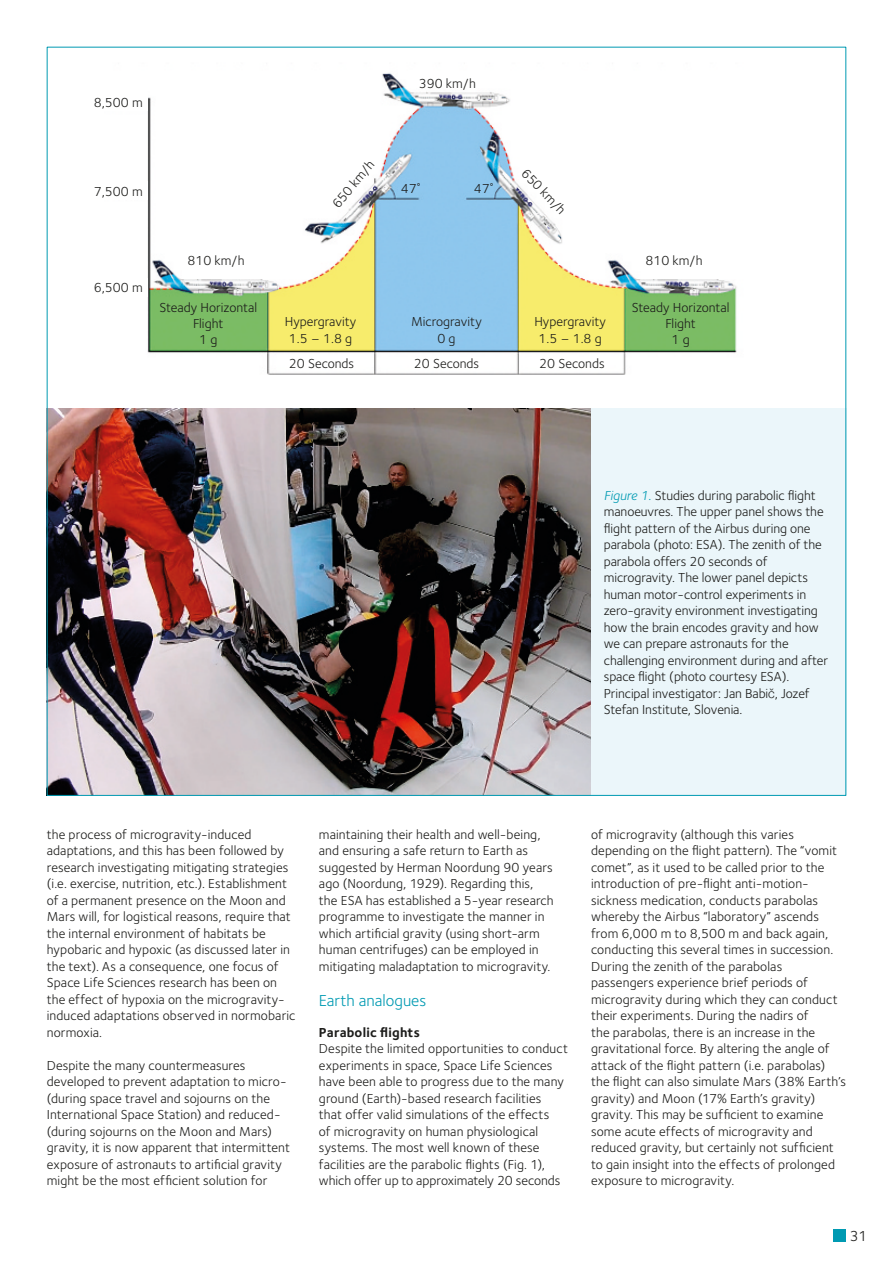
<style>
.page{position:relative;width:893px;height:1263px;background:#fff}
.page>*{position:absolute;margin:0;border:0;box-sizing:border-box;transform-origin:0 0}
.t1{font:16.5px "Foundry Sterling";color:#009ab2}
.t2{font:15px "Foundry Sterling";color:#1d1d1b}
.t3{font:13.5px/16.5px "Foundry Sterling";letter-spacing:.005em;color:#1d1d1b}
.t4{font:700 13.5px "Foundry Sterling";letter-spacing:.015em;color:#1d1d1b}
.s1{font-style:italic;color:#009ab2}
.s2{font-family:"Helvetica Neue";font-weight:300;font-size:12.75px}
</style>
<div class="page">
<img style="left:147px;top:73px;width:590px;height:302px">
<img style="left:49px;top:408px;width:542px;height:386px">
<div style="left:591px;top:408px;width:255px;height:388px;background:#ebf6fa"></div>
<div style="left:834px;top:1229px;width:12px;height:12px;background:#009ab2"></div>
<p class="t3" style="left:94px;top:94px;width:51px">8,500 m</p>
<p class="t3" style="left:94px;top:183px;width:51px">7,500 m</p>
<p class="t3" style="left:94px;top:280px;width:51px">6,500 m</p>
<p class="t3" style="left:187px;top:252px;width:59px">810 km/h</p>
<p class="t3" style="left:159px;top:299px;width:99px;text-align:center">Steady Horizontal<br>Flight<br>1 g</p>
<p class="t3" style="left:419px;top:75px;width:59px">390 km/h</p>
<p class="t3" style="left:328px;top:201px;width:59px;rotate:-50deg">650 km/h</p>
<p class="t3" style="left:530px;top:165px;width:59px;rotate:46deg">650 km/h</p>
<p class="t3" style="left:401px;top:180px;width:21px">47˚</p>
<p class="t3" style="left:474px;top:180px;width:21px">47˚</p>
<p class="t3" style="left:285px;top:314px;width:73px;text-align:center">Hypergravity<br>1.5 – 1.8 g</p>
<p class="t3" style="left:411px;top:314px;width:72px;text-align:center">Microgravity<br>0 g</p>
<p class="t3" style="left:534px;top:314px;width:73px;text-align:center">Hypergravity<br>1.5 – 1.8 g</p>
<p class="t3" style="left:289px;top:355px;width:67px">20 Seconds</p>
<p class="t3" style="left:414px;top:355px;width:67px">20 Seconds</p>
<p class="t3" style="left:539px;top:355px;width:67px">20 Seconds</p>
<p class="t3" style="left:645px;top:252px;width:59px">810 km/h</p>
<p class="t3" style="left:632px;top:299px;width:99px;text-align:center">Steady Horizontal<br>Flight<br>1 g</p>
<p class="t3" style="left:604px;top:487px;width:226px"><span class="s1">Figure 1.</span> Studies during parabolic flight manoeuvres. The upper panel shows the flight pattern of the Airbus during one parabola (photo: ESA). The zenith of the parabola offers 20 seconds of microgravity. The lower panel depicts human motor-control experiments in zero-gravity environment investigating how the brain encodes gravity and how we can prepare astronauts for the challenging environment during and after space flight (photo courtesy ESA).<br>Principal investigator: Jan Babi<span class="s2">č</span>, Jozef Stefan Institute, Slovenia.</p>
<p class="t3" style="left:47px;top:826px;width:250px">the process of microgravity-induced adaptations, and this has been followed by research investigating mitigating strategies (i.e. exercise, nutrition, etc.). Establishment of a permanent presence on the Moon and Mars will, for logistical reasons, require that the internal environment of habitats be hypobaric and hypoxic (as discussed later in the text). As a consequence, one focus of Space Life Sciences research has been on the effect of hypoxia on the microgravity&shy;induced adaptations observed in normobaric normoxia.</p>
<p class="t3" style="left:47px;top:1057px;width:245px">Despite the many countermeasures developed to prevent adaptation to micro-(during space travel and sojourns on the International Space Station) and reduced-(during sojourns on the Moon and Mars) gravity, it is now apparent that intermittent exposure of astronauts to artificial gravity might be the most efficient solution for</p>
<p class="t3" style="left:319px;top:826px;width:236px">maintaining their health and well-being, and ensuring a safe return to Earth as suggested by Herman Noordung 90 years ago (Noordung, 1929). Regarding this, the ESA has established a 5-year research programme to investigate the manner in which artificial gravity (using short-arm human centrifuges) can be employed in mitigating maladaptation to microgravity.</p>
<p class="t1" style="left:319px;top:991px;width:109px">Earth analogues</p>
<p class="t4" style="left:319px;top:1024px;width:103px">Parabolic flights</p>
<p class="t3" style="left:319px;top:1040px;width:251px">Despite the limited opportunities to conduct experiments in space, Space Life Sciences have been able to progress due to the many ground (Earth)-based research facilities<br>that offer valid simulations of the effects<br>of microgravity on human physiological systems. The most well known of these facilities are the parabolic flights (Fig. 1), which offer up to approximately 20 seconds</p>
<p class="t3" style="left:591px;top:826px;width:256px">of microgravity (although this varies depending on the flight pattern). The “vomit comet”, as it used to be called prior to the introduction of pre-flight anti-motion&shy;sickness medication, conducts parabolas whereby the Airbus “laboratory” ascends from 6,000 m to 8,500 m and back again, conducting this several times in succession.<br>During the zenith of the parabolas passengers experience brief periods of microgravity during which they can conduct their experiments. During the nadirs of<br>the parabolas, there is an increase in the gravitational force. By altering the angle of attack of the flight pattern (i.e. parabolas) the flight can also simulate Mars (38% Earth’s gravity) and Moon (17% Earth’s gravity) gravity. This may be sufficient to examine some acute effects of microgravity and reduced gravity, but certainly not sufficient to gain insight into the effects of prolonged exposure to microgravity.</p>
<p class="t2" style="left:850px;top:1227px;width:19px">31</p>
</div>
